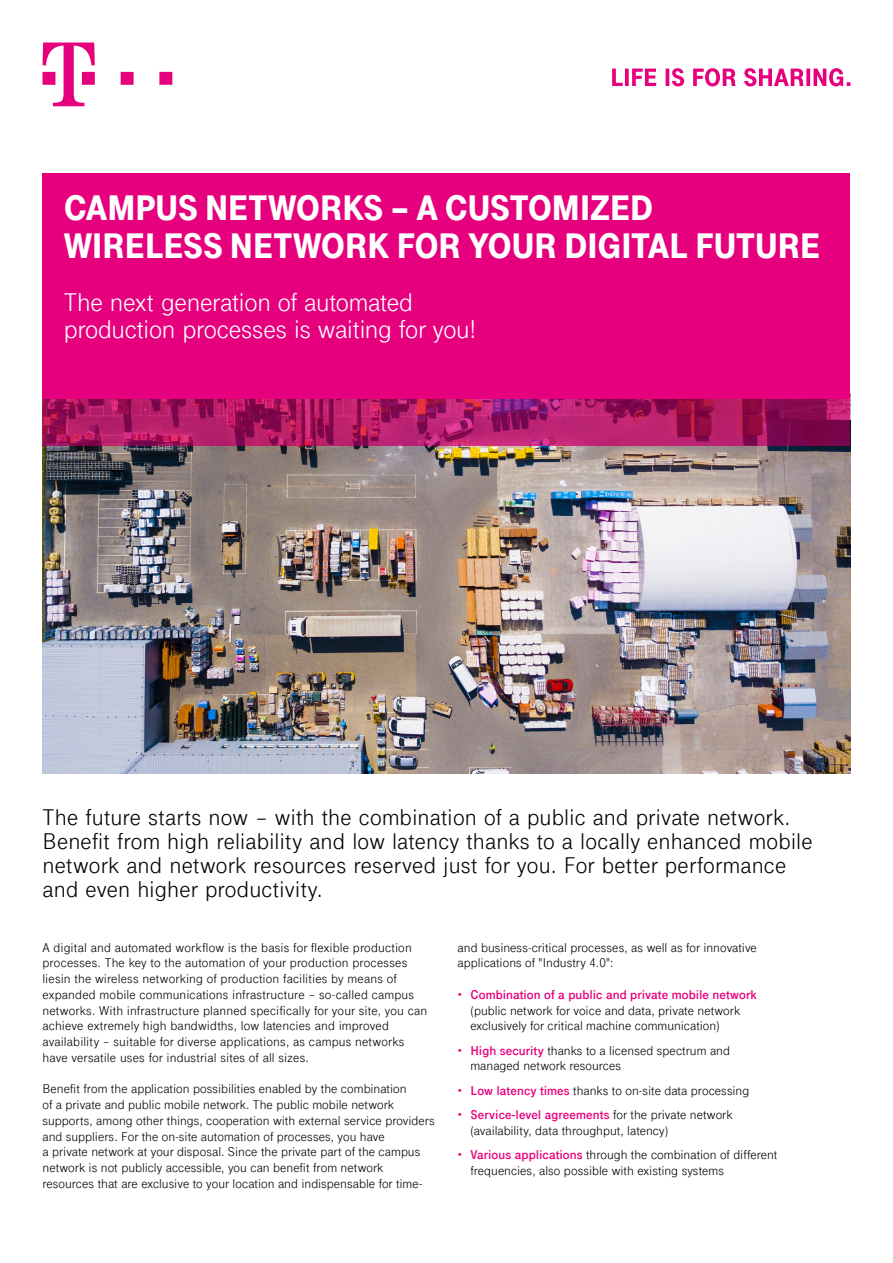
<style>
.page{position:relative;width:893px;height:1263px;background:#fff}
.page>*{position:absolute;margin:0;border:0;box-sizing:border-box;transform-origin:0 0}
.t1{font:900 37.5px/37.5px "Tele Grotesk Next";letter-spacing:-.015em;color:#fff}
.t2{font:27px/27px "Tele Grotesk Next";letter-spacing:-.01em;color:#fff}
.t3{font:24px/24px "Tele Grotesk Next";letter-spacing:.01em;color:#000}
.t4{font:13.5px/15.8px "Tele Grotesk Next";letter-spacing:.005em;color:#000}
.t5{font:700 13.5px "Tele Grotesk Next";letter-spacing:.005em;color:#e6007d}
.s1{font-weight:700;color:#e6007d}
</style>
<div class="page">
<img style="left:43px;top:445px;width:807px;height:329px">
<svg style="left:43px;top:399px;width:807px;height:46px"></svg>
<div style="left:43px;top:174px;width:807px;height:225px;background:#e6007d"></div>
<svg style="left:612px;top:69px;width:44px;height:17px"></svg>
<svg style="left:666px;top:68px;width:18px;height:18px"></svg>
<svg style="left:693px;top:68px;width:43px;height:18px"></svg>
<svg style="left:744px;top:68px;width:106px;height:18px"></svg>
<svg style="left:121px;top:72px;width:13px;height:13px"></svg>
<svg style="left:159px;top:72px;width:13px;height:13px"></svg>
<svg style="left:43px;top:43px;width:52px;height:63px"></svg>
<h1 class="t1" style="left:64px;top:189px;width:758px">CAMPUS NETWORKS – A CUSTOMIZED<br>WIRELESS NETWORK FOR YOUR DIGITAL FUTURE</h1>
<h2 class="t2" style="left:64px;top:289px;width:414px">The next generation of automated production processes is waiting for you!</h2>
<p class="t3" style="left:43px;top:805px;width:772px">The future starts now – with the combination of a public and private network.<br>Benefit from high reliability and low latency thanks to a locally enhanced mobile network and network resources reserved just for you. For better performance and even higher productivity.</p>
<p class="t4" style="left:43px;top:939px;width:386px">A digital and automated workflow is the basis for flexible production processes. The key to the automation of your production processes liesin the wireless networking of production facilities by means of expanded mobile communications infrastructure – so-called campus networks. With infrastructure planned specifically for your site, you can achieve extremely high bandwidths, low latencies and improved availability – suitable for diverse applications, as campus networks have versatile uses for industrial sites of all sizes.</p>
<p class="t4" style="left:43px;top:1081px;width:394px">Benefit from the application possibilities enabled by the combination<br>of a private and public mobile network. The public mobile network supports, among other things, cooperation with external service providers and suppliers. For the on-site automation of processes, you have<br>a private network at your disposal. Since the private part of the campus network is not publicly accessible, you can benefit from network resources that are exclusive to your location and indispensable for time-</p>
<p class="t4" style="left:458px;top:939px;width:301px">and business-critical processes, as well as for innovative applications of "Industry 4.0":</p>
<p class="t5" style="left:458px;top:987px;width:301px">• Combination of a public and private mobile network</p>
<p class="t4" style="left:470px;top:1002px;width:271px">(public network for voice and data, private network exclusively for critical machine communication)</p>
<p class="t4" style="left:470px;top:1042px;width:261px;text-indent:-13px"><span class="s1">• High security</span> thanks to a licensed spectrum and managed network resources</p>
<p class="t4" style="left:458px;top:1082px;width:293px"><span class="s1">• Low latency times</span> thanks to on-site data processing</p>
<p class="t4" style="left:470px;top:1107px;width:264px;text-indent:-13px"><span class="s1">• Service-level agreements</span> for the private network (availability, data throughput, latency)</p>
<p class="t4" style="left:470px;top:1147px;width:309px;text-indent:-13px"><span class="s1">• Various applications</span> through the combination of different frequencies, also possible with existing systems</p>
</div>
